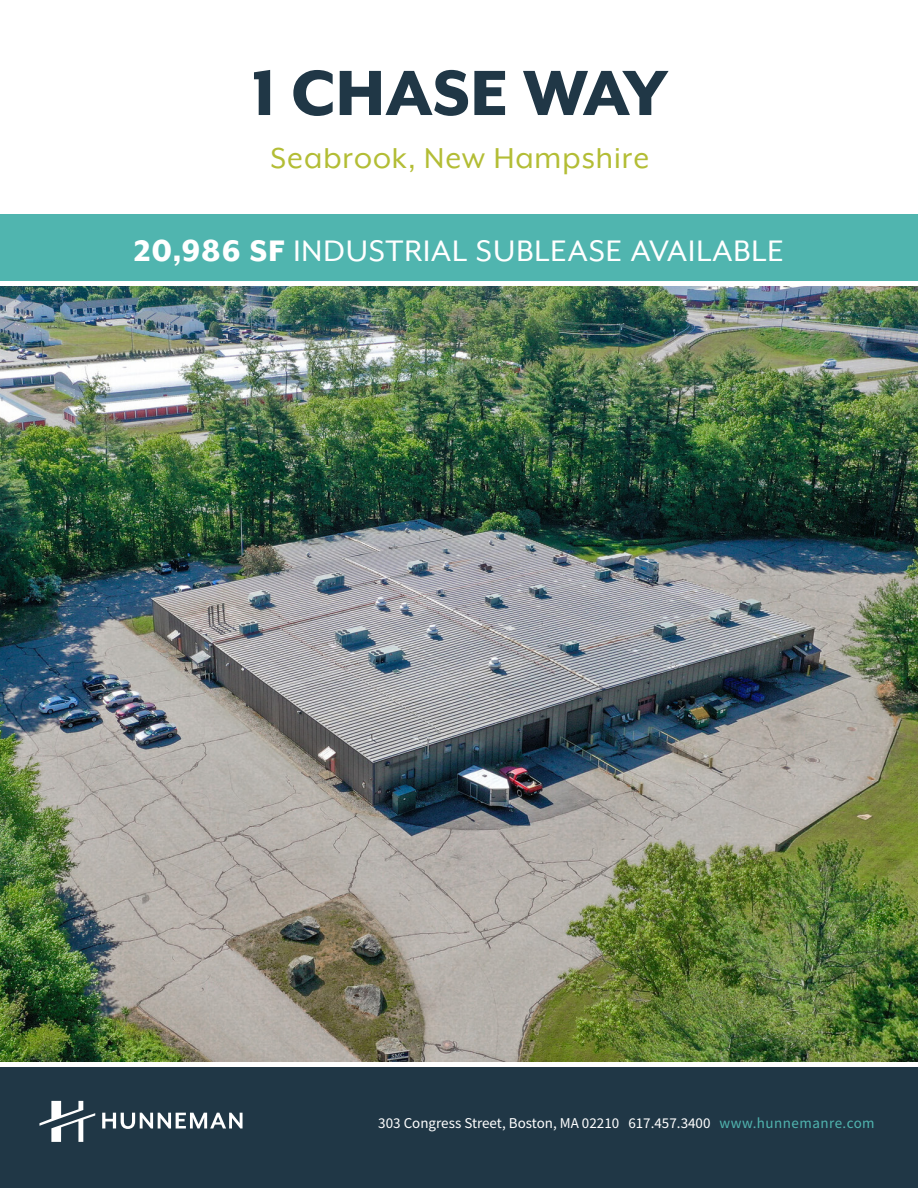
<style>
.page{position:relative;width:918px;height:1188px;background:#fff}
.page>*{position:absolute;margin:0;border:0;box-sizing:border-box;transform-origin:0 0}
.t1{font:800 73.5px "Mr Eaves XL Mod OT";color:#203746}
.t2{font:34.5px "Mr Eaves XL Mod OT";letter-spacing:.03em;color:#fff}
.t3{font:33.45px "Mr Eaves XL Mod OT";letter-spacing:.03em;color:#b3bd35}
.t4{font:15px "Source Sans Pro";color:#fff}
.s1{font-weight:800}
.s2{color:#50b5af}
</style>
<div class="page">
<div style="left:0;top:1067px;width:918px;height:121px;background:#203746"></div>
<img style="left:0;top:286px;width:918px;height:776px">
<div style="left:0;top:214px;width:918px;height:67px;background:#50b5af"></div>
<svg style="left:102px;top:1113px;width:141px;height:16px"></svg>
<svg style="left:39px;top:1101px;width:56px;height:41px"></svg>
<p class="t1" style="left:252px;top:51px;width:418px">1 CHASE WAY</p>
<p class="t3" style="left:271px;top:139px;width:380px">Seabrook, New Hampshire</p>
<p class="t2" style="left:134px;top:231px;width:651px"><span class="s1">20,986 SF</span> INDUSTRIAL SUBLEASE AVAILABLE</p>
<p class="t4" style="left:378px;top:1113px;width:498px">303 Congress Street, Boston, MA 02210 617.457.3400 <span class="s2">www.hunnemanre.com</span></p>
</div>
